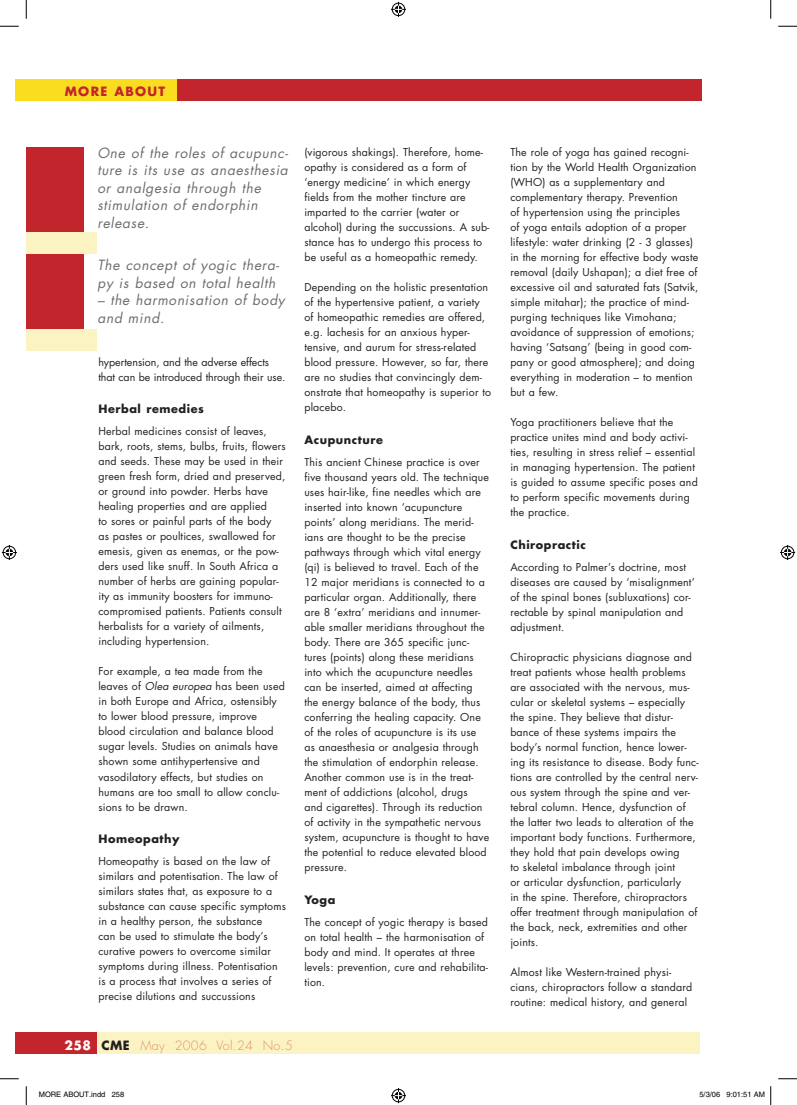
<style>
.page{position:relative;width:797px;height:1105px;background:#fff}
.page>*{position:absolute;margin:0;border:0;box-sizing:border-box;transform-origin:0 0}
.t1{font:italic 13.75px/17.5px "Futura";letter-spacing:.05em;color:#6c6d70}
.t2{font:300 12.5px "Futura";letter-spacing:.03em;color:#db9079}
.t3{font:700 12.5px "Futura";letter-spacing:.1em;color:#c2262c}
.t4{font:700 11.25px "Futura";letter-spacing:.05em;color:#231f20}
.t5{font:10.62px/15px "Futura";letter-spacing:.015em;color:#231f20}
.t6{font:10.62px/15px "Futura";letter-spacing:-.005em;color:#231f20}
.t7{font:7.5px "Helvetica";color:#000}
.s1{font-style:italic}
.s2{font-weight:700;color:#fff}
.s3{font-weight:700;color:#231f20}
</style>
<div class="page">
<div style="left:16px;top:79px;width:685px;height:22px;background:#c2262c"></div>
<div style="left:16px;top:79px;width:161px;height:22px;background:#fadd1f"></div>
<div style="left:24px;top:1033px;width:675px;height:21px;background:#fcf3c2"></div>
<div style="left:16px;top:1033px;width:81px;height:21px;background:#c2262c"></div>
<div style="left:26px;top:147px;width:58px;height:193px;background:#c2262c"></div>
<div style="left:26px;top:232px;width:71px;height:21px;background:#fcf3c2"></div>
<div style="left:26px;top:329px;width:71px;height:21px;background:#fcf3c2"></div>
<svg style="left:0;top:25px;width:19px;height:2px"></svg>
<svg style="left:778px;top:25px;width:19px;height:2px"></svg>
<svg style="left:0;top:1078px;width:19px;height:1px"></svg>
<svg style="left:778px;top:1078px;width:19px;height:1px"></svg>
<svg style="left:25px;top:0;width:2px;height:19px"></svg>
<svg style="left:25px;top:1086px;width:2px;height:19px"></svg>
<svg style="left:770px;top:0;width:1px;height:19px"></svg>
<svg style="left:391px;top:2px;width:15px;height:15px"></svg>
<svg style="left:391px;top:1088px;width:15px;height:15px"></svg>
<svg style="left:2px;top:545px;width:15px;height:15px"></svg>
<svg style="left:780px;top:545px;width:15px;height:15px"></svg>
<svg style="left:770px;top:1086px;width:1px;height:19px"></svg>
<p class="t3" style="left:65px;top:83px;width:102px">MORE ABOUT</p>
<p class="t1" style="left:97px;top:144px;width:192px">One of the roles of acupunc&shy;ture is its use as anaesthesia or analgesia through the stimulation of endorphin release.</p>
<p class="t1" style="left:97px;top:256px;width:183px">The concept of yogic thera&shy;py is based on total health</p>
<p class="t1" style="left:97px;top:291px;width:189px">– the harmonisation of body and mind.</p>
<p class="t6" style="left:98px;top:354px;width:188px">hypertension, and the adverse effects that can be introduced through their use.</p>
<p class="t4" style="left:98px;top:401px;width:107px">Herbal remedies</p>
<p class="t5" style="left:98px;top:424px;width:189px">Herbal medicines consist of leaves, bark, roots, stems, bulbs, fruits, flowers and seeds. These may be used in their green fresh form, dried and preserved, or ground into powder. Herbs have healing properties and are applied<br>to sores or painful parts of the body<br>as pastes or poultices, swallowed for emesis, given as enemas, or the pow&shy;ders used like snuff. In South Africa a number of herbs are gaining popular&shy;ity as immunity boosters for immuno&shy;compromised patients. Patients consult herbalists for a variety of ailments, including hypertension.</p>
<p class="t5" style="left:98px;top:664px;width:188px">For example, a tea made from the leaves of <span class="s1">Olea europea</span> has been used in both Europe and Africa, ostensibly to lower blood pressure, improve blood circulation and balance blood sugar levels. Studies on animals have shown some antihypertensive and vasodilatory effects, but studies on humans are too small to allow conclu&shy;sions to be drawn.</p>
<p class="t4" style="left:98px;top:831px;width:83px">Homeopathy</p>
<p class="t5" style="left:98px;top:854px;width:189px">Homeopathy is based on the law of similars and potentisation. The law of similars states that, as exposure to a substance can cause specific symptoms in a healthy person, the substance<br>can be used to stimulate the body’s curative powers to overcome similar symptoms during illness. Potentisation is a process that involves a series of precise dilutions and succussions</p>
<p class="t5" style="left:304px;top:145px;width:187px">(vigorous shakings). Therefore, home&shy;opathy is considered as a form of ‘energy medicine’ in which energy fields from the mother tincture are imparted to the carrier (water or alcohol) during the succussions. A sub&shy;stance has to undergo this process to be useful as a homeopathic remedy.</p>
<p class="t5" style="left:304px;top:280px;width:188px">Depending on the holistic presentation of the hypertensive patient, a variety of homeopathic remedies are offered, e.g. lachesis for an anxious hyper&shy;tensive, and aurum for stress-related blood pressure. However, so far, there are no studies that convincingly dem&shy;onstrate that homeopathy is superior to placebo.</p>
<p class="t4" style="left:304px;top:432px;width:80px">Acupuncture</p>
<p class="t5" style="left:304px;top:455px;width:186px">This ancient Chinese practice is over five thousand years old. The technique uses hair-like, fine needles which are inserted into known ‘acupuncture points’ along meridians. The merid&shy;ians are thought to be the precise pathways through which vital energy (qi) is believed to travel. Each of the 12 major meridians is connected to a particular organ. Additionally, there are 8 ‘extra’ meridians and innumer&shy;able smaller meridians throughout the body. There are 365 specific junc&shy;tures (points) along these meridians into which the acupuncture needles can be inserted, aimed at affecting the energy balance of the body, thus conferring the healing capacity. One of the roles of acupuncture is its use as anaesthesia or analgesia through the stimulation of endorphin release.<br>Another common use is in the treat&shy;ment of addictions (alcohol, drugs<br>and cigarettes). Through its reduction of activity in the sympathetic nervous system, acupuncture is thought to have the potential to reduce elevated blood pressure.</p>
<p class="t4" style="left:304px;top:892px;width:33px">Yoga</p>
<p class="t5" style="left:304px;top:914px;width:185px">The concept of yogic therapy is based on total health – the harmonisation of body and mind. It operates at three levels: prevention, cure and rehabilita&shy;tion.</p>
<p class="t2" style="left:64px;top:1037px;width:230px"><span class="s2">258</span> <span class="s3">CME</span> May 2006 Vol.24 No.5</p>
<p class="t5" style="left:510px;top:145px;width:190px">The role of yoga has gained recogni&shy;tion by the World Health Organization (WHO) as a supplementary and complementary therapy. Prevention<br>of hypertension using the principles<br>of yoga entails adoption of a proper lifestyle: water drinking (2 - 3 glasses) in the morning for effective body waste removal (daily Ushapan); a diet free of excessive oil and saturated fats (Satvik, simple mitahar); the practice of mind&shy;purging techniques like Vimohana; avoidance of suppression of emotions; having ‘Satsang’ (being in good com&shy;pany or good atmosphere); and doing everything in moderation – to mention but a few.</p>
<p class="t5" style="left:510px;top:415px;width:189px">Yoga practitioners believe that the practice unites mind and body activi&shy;ties, resulting in stress relief – essential in managing hypertension. The patient is guided to assume specific poses and to perform specific movements during the practice.</p>
<p class="t4" style="left:510px;top:537px;width:77px">Chiropractic</p>
<p class="t5" style="left:510px;top:560px;width:186px">According to Palmer’s doctrine, most diseases are caused by ‘misalignment’ of the spinal bones (subluxations) cor&shy;rectable by spinal manipulation and adjustment.</p>
<p class="t5" style="left:510px;top:650px;width:190px">Chiropractic physicians diagnose and treat patients whose health problems are associated with the nervous, mus&shy;cular or skeletal systems – especially the spine. They believe that distur&shy;bance of these systems impairs the body’s normal function, hence lower&shy;ing its resistance to disease. Body func&shy;tions are controlled by the central nerv&shy;ous system through the spine and ver&shy;tebral column. Hence, dysfunction of the latter two leads to alteration of the important body functions. Furthermore, they hold that pain develops owing<br>to skeletal imbalance through joint<br>or articular dysfunction, particularly<br>in the spine. Therefore, chiropractors offer treatment through manipulation of the back, neck, extremities and other joints.</p>
<p class="t5" style="left:510px;top:965px;width:183px">Almost like Western-trained physi&shy;cians, chiropractors follow a standard routine: medical history, and general</p>
<p class="t7" style="left:39px;top:1090px;width:87px">MORE ABOUT.indd 258</p>
<p class="t7" style="left:699px;top:1090px;width:67px">5/3/06 9:01:51 AM</p>
</div>
